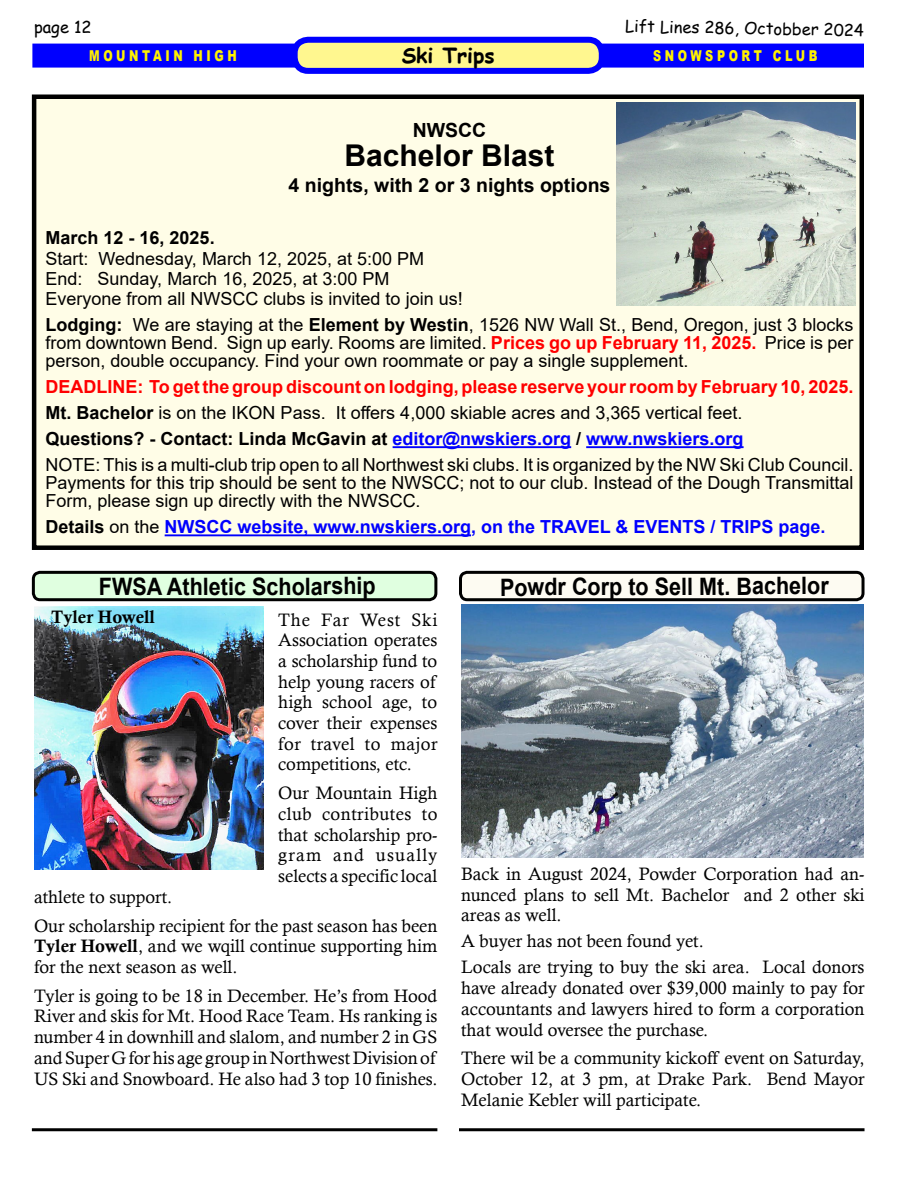
<style>
.page{position:relative;width:918px;height:1188px;background:#fff}
.page>*{position:absolute;margin:0;border:0;box-sizing:border-box;transform-origin:0 0}
.t1{font:700 30px "Arial";color:#000}
.t2{font:700 24px "Arial";letter-spacing:-.005em;color:#000;scale:.9 1}
.t3{font:700 21px "Comic Sans MS";color:#000}
.t4{font:700 19.5px "Arial";color:#000}
.t5{font:18px/20.7px "Calisto";color:#000;text-align:justify}
.t6{font:18px/18px "Arial";color:#000}
.t7{font:700 18px "Arial";color:#00f}
.t8{font:700 18px "Arial";color:#000}
.t9{font:18px "Calis MT Bol";color:#000}
.t10{font:16.5px "Comic Sans MS";color:#000}
.t11{font:900 15px "Arial";letter-spacing:.315em;color:#fff200;scale:.75 1}
.s1{font-weight:700}
.s2{font-weight:700;color:#f00}
.s3{font-weight:700;color:#00f}
.s4{color:#000}
.s5{font-weight:400;color:#000}
.s6{font-family:"Calis MT Bol"}
</style>
<div class="page">
<div style="left:32px;top:44px;width:832px;height:24px;background:#00f"></div>
<div style="left:295px;top:40px;width:307px;height:31px;background:#fff78f;border-radius:14px"></div>
<div style="left:292px;top:37px;width:313px;height:37px;border:6px solid #00f;border-radius:14px"></div>
<div style="left:34px;top:97px;width:828px;height:451px;background:#fffde7"></div>
<div style="left:32px;top:94px;width:832px;height:456px;border:4px solid #000"></div>
<img style="left:617px;top:102px;width:238px;height:204px">
<hr style="left:393px;top:446px;width:178px;height:2px;background:#00f">
<hr style="left:586px;top:446px;width:158px;height:2px;background:#00f">
<hr style="left:165px;top:534px;width:306px;height:2px;background:#00f">
<div style="left:33px;top:572px;width:403px;height:28px;background:#e0ffe0;border-radius:7px"></div>
<div style="left:32px;top:571px;width:405px;height:30px;border:3px solid #000;border-radius:7px"></div>
<div style="left:460px;top:572px;width:403px;height:28px;background:#fdfbf2;border-radius:7px"></div>
<div style="left:459px;top:571px;width:406px;height:30px;border:3px solid #000;border-radius:7px"></div>
<img style="left:34px;top:606px;width:229px;height:263px">
<img style="left:461px;top:604px;width:403px;height:254px">
<hr style="left:32px;top:1128px;width:405px;height:3px;background:#000">
<hr style="left:459px;top:1128px;width:406px;height:3px;background:#000">
<p class="t10" style="left:34px;top:15px;width:59px">page 12</p>
<p class="t10" style="left:626px;top:14px;width:240px;rotate:1deg">Lift Lines 286, Octobber 2024</p>
<p class="t11" style="left:89px;top:45px;width:198px">MOUNTAIN HIGH</p>
<p class="t11" style="left:653px;top:45px;width:221px">SNOWSPORT CLUB</p>
<p class="t3" style="left:402px;top:39px;width:94px">Ski Trips</p>
<p class="t4" style="left:413px;top:117px;width:75px">NWSCC</p>
<h1 class="t1" style="left:344px;top:134px;width:212px">Bachelor Blast</h1>
<p class="t4" style="left:289px;top:172px;width:323px">4 nights, with 2 or 3 nights options</p>
<p class="t8" style="left:46px;top:225px;width:171px">March 12 - 16, 2025.</p>
<p class="t6" style="left:46px;top:248px;width:419px;line-height:20.1px">Start: Wednesday, March 12, 2025, at 5:00 PM<br>End: Sunday, March 16, 2025, at 3:00 PM<br>Everyone from all NWSCC clubs is invited to join us!</p>
<p class="t6" style="left:46px;top:316px;width:809px;text-align:justify"><span class="s1">Lodging:</span> We are staying at the <span class="s1">Element by Westin</span>, 1526 NW Wall St., Bend, Oregon, just 3 blocks from downtown Bend. Sign up early. Rooms are limited. <span class="s2">Prices go up February 11, 2025.</span> Price is per person, double occupancy. Find your own roommate or pay a single supplement.</p>
<p class="t6" style="left:46px;top:374px;width:809px;line-height:26.1px"><span class="s2">DEADLINE: To get the group discount on lodging, please reserve your room by February 10, 2025.<br></span><span class="s1">Mt. Bachelor</span> is on the IKON Pass. It offers 4,000 skiable acres and 3,365 vertical feet.<br><span class="s1">Questions? - Contact: Linda McGavin at</span> <span class="s3">editor@nwskiers.org</span> <span class="s1">/</span> <span class="s3">www.nwskiers.org<br></span>NOTE: This is a multi-club trip open to all Northwest ski clubs. It is organized by the NW Ski Club Council.</p>
<p class="t6" style="left:46px;top:474px;width:809px">Payments for this trip should be sent to the NWSCC; not to our club. Instead of the Dough Transmittal<br>Form, please sign up directly with the NWSCC.</p>
<p class="t7" style="left:46px;top:514px;width:781px"><span class="s4">Details</span> <span class="s5">on the</span> NWSCC website, www.nwskiers.org, on the TRAVEL &amp; EVENTS / TRIPS page.</p>
<h2 class="t2" style="left:99px;top:570px;width:309px">FWSA Athletic Scholarship</h2>
<h2 class="t2" style="left:500px;top:569px;width:367px">Powdr Corp to Sell Mt. Bachelor</h2>
<p class="t5" style="left:278px;top:609px;width:161px">The Far West Ski Association operates a scholarship fund to help young racers of high school age, to cover their expenses for travel to major competitions, etc.</p>
<p class="t5" style="left:278px;top:783px;width:161px">Our Mountain High club contributes to that scholarship pro&shy;gram and usually selects a specific local</p>
<p class="t5" style="left:34px;top:882px;width:405px;line-height:28.8px">athlete to support.<br>Our scholarship recipient for the past season has been</p>
<p class="t5" style="left:34px;top:936px;width:405px"><span class="s6">Tyler Howell</span>, and we wqill continue supporting him for the next season as well.</p>
<p class="t5" style="left:34px;top:985px;width:405px">Tyler is going to be 18 in December. He’s from Hood River and skis for Mt. Hood Race Team. Hs ranking is number 4 in downhill and slalom, and number 2 in GS and Super G for his age group in Northwest Division of US Ski and Snowboard. He also had 3 top 10 finishes.</p>
<p class="t9" style="left:51px;top:606px;width:105px">Tyler Howell</p>
<p class="t5" style="left:461px;top:863px;width:405px">Back in August 2024, Powder Corporation had an&shy;nunced plans to sell Mt. Bachelor and 2 other ski areas as well.</p>
<p class="t5" style="left:461px;top:928px;width:405px;line-height:26.1px">A buyer has not been found yet.<br>Locals are trying to buy the ski area. Local donors</p>
<p class="t5" style="left:461px;top:977px;width:405px">have already donated over $39,000 mainly to pay for accountants and lawyers hired to form a corporation that would oversee the purchase.</p>
<p class="t5" style="left:461px;top:1048px;width:405px">There wil be a community kickoff event on Saturday, October 12, at 3 pm, at Drake Park. Bend Mayor Melanie Kebler will participate.</p>
</div>
